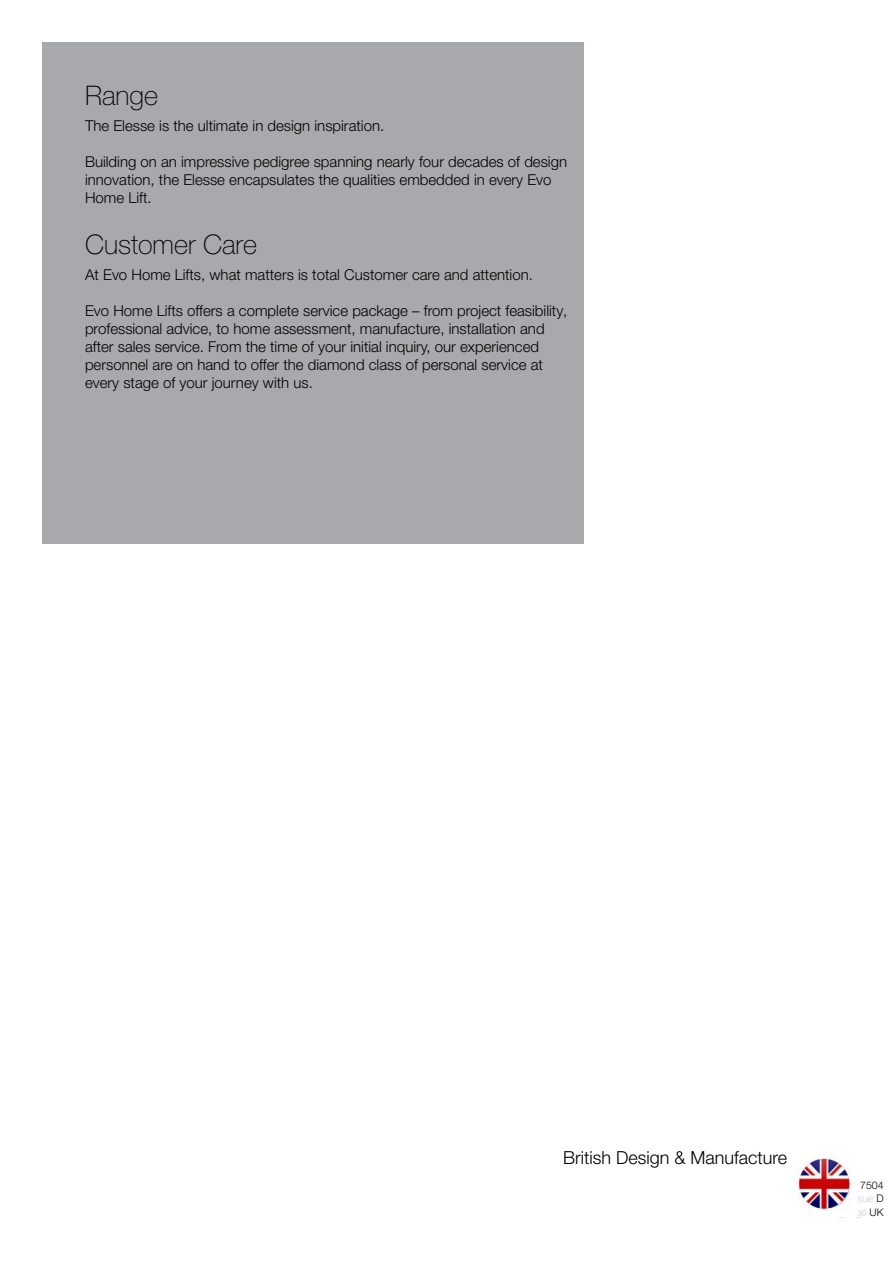
<style>
.page{position:relative;width:893px;height:1263px;background:#fff}
.page>*{position:absolute;margin:0;border:0;box-sizing:border-box;transform-origin:0 0}
.t1{font:100 27px "Helvetica Neue LT Std";color:#000}
.t2{font:300 18px "Helvetica Neue LT Std";color:#000}
.t3{font:300 15px/18px "Helvetica Neue LT Std";color:#000}
.t4{font:300 10.5px/13.5px "Helvetica Neue LT Std";color:#d1d3d4;text-align:right}
.s1{color:#000}
</style>
<div class="page">
<div style="left:43px;top:43px;width:541px;height:501px;background:#a7a9ac"></div>
<img style="left:794px;top:1152px;width:57px;height:58px">
<h1 class="t1" style="left:85px;top:80px;width:75px">Range</h1>
<p class="t3" style="left:85px;top:117px;width:301px">The Elesse is the ultimate in design inspiration.</p>
<p class="t3" style="left:85px;top:153px;width:484px">Building on an impressive pedigree spanning nearly four decades of design innovation, the Elesse encapsulates the qualities embedded in every Evo<br>Home Lift.</p>
<h1 class="t1" style="left:85px;top:229px;width:174px">Customer Care</h1>
<p class="t3" style="left:85px;top:265px;width:449px">At Evo Home Lifts, what matters is total Customer care and attention.</p>
<p class="t3" style="left:85px;top:301px;width:484px">Evo Home Lifts offers a complete service package – from project feasibility, professional advice, to home assessment, manufacture, installation and after sales service. From the time of your initial inquiry, our experienced personnel are on hand to offer the diamond class of personal service at every stage of your journey with us.</p>
<p class="t2" style="left:563px;top:1147px;width:226px">British Design &amp; Manufacture</p>
<p class="t4" style="left:822px;top:1192px;width:63px">Issue <span class="s1">D<br></span>Language <span class="s1">UK</span></p>
</div>
